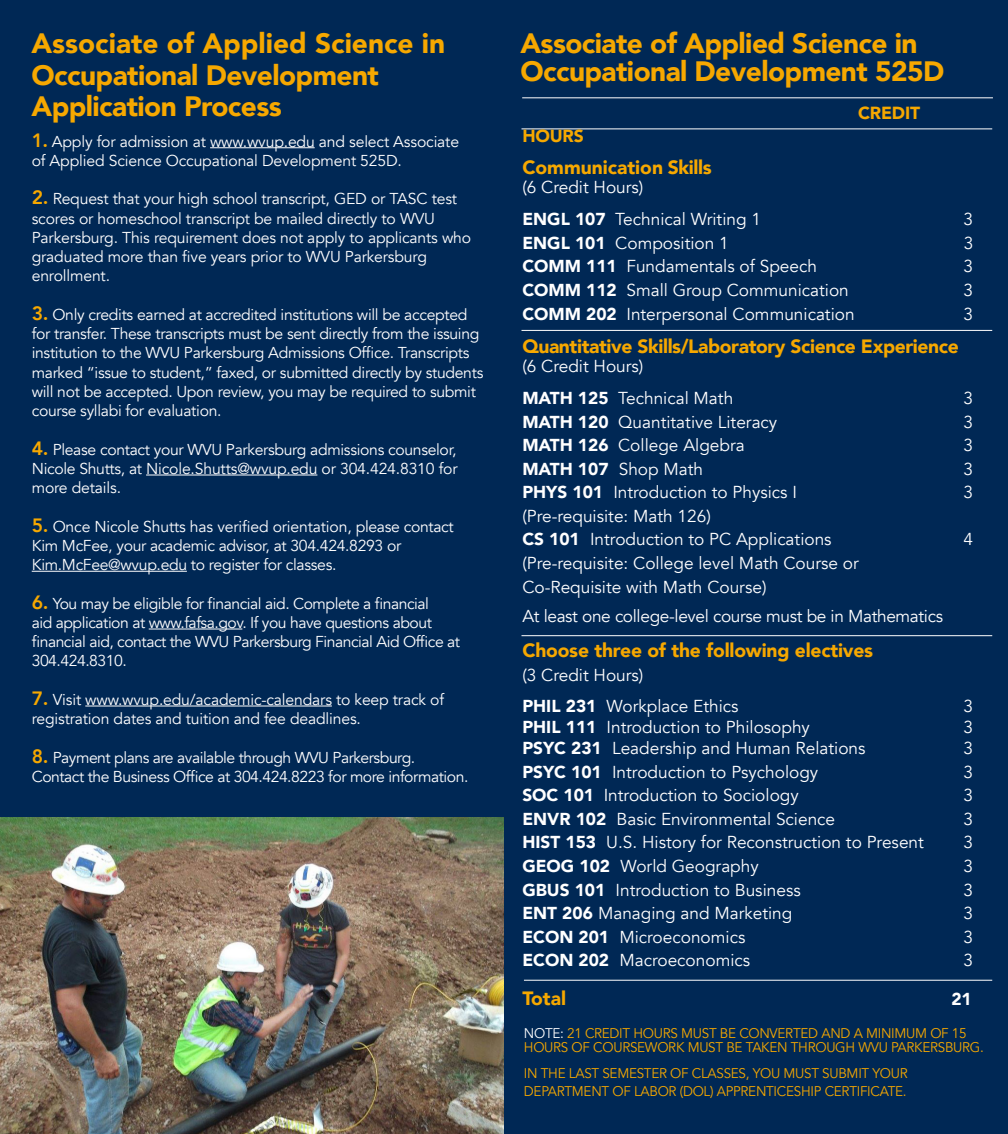
<style>
.page{position:relative;width:1008px;height:1134px;background:#002855}
.page>*{position:absolute;margin:0;border:0;box-sizing:border-box;transform-origin:0 0}
.t1{font:900 28px "Avenir";letter-spacing:-.02em;color:#f6a800}
.t2{font:900 28px/31.5px "Avenir";color:#f6a800}
.t3{font:900 19.25px "Avenir";letter-spacing:-.02em;color:#f6a800}
.t4{font:900 19.25px "Avenir";color:#f6a800}
.t5{font:900 17.5px "Avenir";letter-spacing:-.01em;color:#f6a800}
.t6{font:17.32px "Avenir";color:#fff}
.t7{font:17.32px "Avenir";letter-spacing:-.02em;color:#fff}
.t8{font:900 17.32px "Avenir";color:#fff}
.t9{font:15.75px/19.2px "Avenir";letter-spacing:-.02em;color:#fff}
.t10{font:14px/14px "Avenir";letter-spacing:-.02em;color:#f6a800;scale:.96 1}
.s1{font-weight:800;font-size:19.25px;color:#f6a800}
.s2{font-weight:900}
.s3{color:#fff}
</style>
<div class="page">
<hr style="left:210px;top:147px;width:105px;height:1px;background:#fff">
<hr style="left:146px;top:475px;width:171px;height:1px;background:#fff">
<hr style="left:32px;top:571px;width:155px;height:1px;background:#fff">
<hr style="left:149px;top:629px;width:93px;height:1px;background:#fff">
<hr style="left:85px;top:706px;width:247px;height:1px;background:#fff">
<hr style="left:524px;top:980px;width:468px;height:1px;background:#fff">
<hr style="left:522px;top:128px;width:470px;height:1px;background:#fff">
<hr style="left:522px;top:330px;width:470px;height:1px;background:#fff">
<hr style="left:522px;top:97px;width:471px;height:1px;background:#fff">
<img style="left:0;top:818px;width:504px;height:316px">
<hr style="left:522px;top:635px;width:470px;height:1px;background:#fff">
<p class="t2" style="left:32px;top:27px;width:415px">Associate of Applied Science in<br>Occupational Development</p>
<p class="t1" style="left:32px;top:82px;width:252px">Application Process</p>
<p class="t9" style="left:32px;top:132px;width:429px"><span class="s1">1.</span> Apply for admission at www.wvup.edu and select Associate of Applied Science Occupational Development 525D.</p>
<p class="t9" style="left:32px;top:190px;width:441px"><span class="s1">2.</span> Request that your high school transcript, GED or TASC test scores or homeschool transcript be mailed directly to WVU Parkersburg. This requirement does not apply to applicants who graduated more than five years prior to WVU Parkersburg</p>
<p class="t9" style="left:32px;top:267px;width:80px">enrollment.</p>
<p class="t9" style="left:32px;top:305px;width:453px"><span class="s1">3.</span> Only credits earned at accredited institutions will be accepted for transfer. These transcripts must be sent directly from the issuing institution to the WVU Parkersburg Admissions Office. Transcripts marked “issue to student,” faxed, or submitted directly by students will not be accepted. Upon review, you may be required to submit course syllabi for evaluation.</p>
<p class="t9" style="left:32px;top:440px;width:427px;text-align:justify"><span class="s1">4.</span> Please contact your WVU Parkersburg admissions counselor, Nicole Shutts, at Nicole.Shutts@wvup.edu or 304.424.8310 for more details.</p>
<p class="t9" style="left:32px;top:517px;width:424px"><span class="s1">5.</span> Once Nicole Shutts has verified orientation, please contact<br>Kim McFee, your academic advisor, at 304.424.8293 or<br>Kim.McFee@wvup.edu to register for classes.</p>
<p class="t9" style="left:32px;top:594px;width:430px"><span class="s1">6.</span> You may be eligible for financial aid. Complete a financial<br>aid application at www.fafsa.gov. If you have questions about financial aid, contact the WVU Parkersburg Financial Aid Office at 304.424.8310.</p>
<p class="t9" style="left:32px;top:690px;width:414px"><span class="s1">7.</span> Visit www.wvup.edu/academic-calendars to keep track of registration dates and tuition and fee deadlines.</p>
<p class="t9" style="left:32px;top:748px;width:438px"><span class="s1">8.</span> Payment plans are available through WVU Parkersburg.<br>Contact the Business Office at 304.424.8223 for more information.</p>
<p class="t1" style="left:520px;top:19px;width:399px">Associate of Applied Science in</p>
<p class="t1" style="left:520px;top:47px;width:425px">Occupational Development 525D</p>
<p class="t5" style="left:858px;top:98px;width:63px">CREDIT</p>
<p class="t5" style="left:522px;top:121px;width:63px">HOURS</p>
<p class="t4" style="left:522px;top:151px;width:191px">Communication Skills</p>
<p class="t6" style="left:522px;top:177px;width:123px">(6 Credit Hours)</p>
<p class="t6" style="left:522px;top:209px;width:240px"><span class="s2">ENGL 107</span> Technical Writing 1</p>
<p class="t6" style="left:963px;top:209px;width:11px">3</p>
<p class="t6" style="left:522px;top:233px;width:208px"><span class="s2">ENGL 101</span> Composition 1</p>
<p class="t6" style="left:964px;top:233px;width:11px">3</p>
<p class="t6" style="left:522px;top:256px;width:296px"><span class="s2">COMM 111</span> Fundamentals of Speech</p>
<p class="t6" style="left:963px;top:256px;width:11px">3</p>
<p class="t6" style="left:522px;top:280px;width:328px"><span class="s2">COMM 112</span> Small Group Communication</p>
<p class="t6" style="left:963px;top:280px;width:11px">3</p>
<p class="t6" style="left:522px;top:303px;width:334px"><span class="s2">COMM 202</span> Interpersonal Communication</p>
<p class="t6" style="left:963px;top:303px;width:11px">3</p>
<p class="t3" style="left:522px;top:330px;width:438px">Quantitative Skills/Laboratory Science Experience</p>
<p class="t6" style="left:522px;top:356px;width:123px">(6 Credit Hours)</p>
<p class="t6" style="left:522px;top:388px;width:212px"><span class="s2">MATH 125</span> Technical Math</p>
<p class="t6" style="left:963px;top:388px;width:11px">3</p>
<p class="t6" style="left:522px;top:412px;width:256px"><span class="s2">MATH 120</span> Quantitative Literacy</p>
<p class="t6" style="left:963px;top:412px;width:11px">3</p>
<p class="t6" style="left:522px;top:435px;width:224px"><span class="s2">MATH 126</span> College Algebra</p>
<p class="t6" style="left:963px;top:435px;width:11px">3</p>
<p class="t6" style="left:522px;top:459px;width:182px"><span class="s2">MATH 107</span> Shop Math</p>
<p class="t6" style="left:963px;top:459px;width:11px">3</p>
<p class="t6" style="left:522px;top:482px;width:276px"><span class="s2">PHYS 101</span> Introduction to Physics I</p>
<p class="t6" style="left:963px;top:482px;width:11px">3</p>
<p class="t6" style="left:522px;top:506px;width:190px">(Pre-requisite: Math 126)</p>
<p class="t6" style="left:522px;top:529px;width:311px"><span class="s2">CS 101</span> Introduction to PC Applications</p>
<p class="t6" style="left:963px;top:529px;width:11px">4</p>
<p class="t6" style="left:522px;top:553px;width:338px">(Pre-requisite: College level Math Course or</p>
<p class="t6" style="left:522px;top:576px;width:246px">Co-Requisite with Math Course)</p>
<p class="t7" style="left:522px;top:606px;width:422px">At least one college-level course must be in Mathematics</p>
<p class="t3" style="left:522px;top:634px;width:352px">Choose three of the following electives</p>
<p class="t6" style="left:522px;top:665px;width:123px">(3 Credit Hours)</p>
<p class="t6" style="left:522px;top:696px;width:218px"><span class="s2">PHIL 231</span> Workplace Ethics</p>
<p class="t6" style="left:963px;top:696px;width:11px">3</p>
<p class="t6" style="left:522px;top:717px;width:289px"><span class="s2">PHIL 111</span> Introduction to Philosophy</p>
<p class="t6" style="left:963px;top:717px;width:11px">3</p>
<p class="t6" style="left:522px;top:738px;width:345px"><span class="s2">PSYC 231</span> Leadership and Human Relations</p>
<p class="t6" style="left:963px;top:738px;width:11px">3</p>
<p class="t6" style="left:522px;top:762px;width:297px"><span class="s2">PSYC 101</span> Introduction to Psychology</p>
<p class="t6" style="left:963px;top:762px;width:11px">3</p>
<p class="t6" style="left:522px;top:785px;width:278px"><span class="s2">SOC 101</span> Introduction to Sociology</p>
<p class="t6" style="left:963px;top:785px;width:11px">3</p>
<p class="t6" style="left:522px;top:809px;width:314px"><span class="s2">ENVR 102</span> Basic Environmental Science</p>
<p class="t6" style="left:963px;top:809px;width:11px">3</p>
<p class="t6" style="left:522px;top:832px;width:403px"><span class="s2">HIST 153</span> U.S. History for Reconstruction to Present</p>
<p class="t6" style="left:963px;top:832px;width:11px">3</p>
<p class="t6" style="left:522px;top:856px;width:238px"><span class="s2">GEOG 102</span> World Geography</p>
<p class="t6" style="left:963px;top:856px;width:11px">3</p>
<p class="t6" style="left:522px;top:879px;width:280px"><span class="s2">GBUS 101</span> Introduction to Business</p>
<p class="t6" style="left:963px;top:879px;width:11px">3</p>
<p class="t6" style="left:522px;top:903px;width:272px"><span class="s2">ENT 206</span> Managing and Marketing</p>
<p class="t6" style="left:963px;top:903px;width:11px">3</p>
<p class="t6" style="left:522px;top:926px;width:225px"><span class="s2">ECON 201</span> Microeconomics</p>
<p class="t6" style="left:963px;top:926px;width:11px">3</p>
<p class="t6" style="left:522px;top:950px;width:229px"><span class="s2">ECON 202</span> Macroeconomics</p>
<p class="t6" style="left:963px;top:950px;width:11px">3</p>
<p class="t3" style="left:522px;top:982px;width:45px">Total</p>
<p class="t8" style="left:951px;top:985px;width:22px">21</p>
<p class="t10" style="left:524px;top:1027px;width:481px"><span class="s3">NOTE:</span> 21 CREDIT HOURS MUST BE CONVERTED AND A MINIMUM OF 15<br>HOURS OF COURSEWORK MUST BE TAKEN THROUGH WVU PARKERSBURG.</p>
<p class="t10" style="left:524px;top:1065px;width:401px;line-height:17.5px">IN THE LAST SEMESTER OF CLASSES, YOU MUST SUBMIT YOUR<br>DEPARTMENT OF LABOR (DOL) APPRENTICESHIP CERTIFICATE.</p>
</div>
